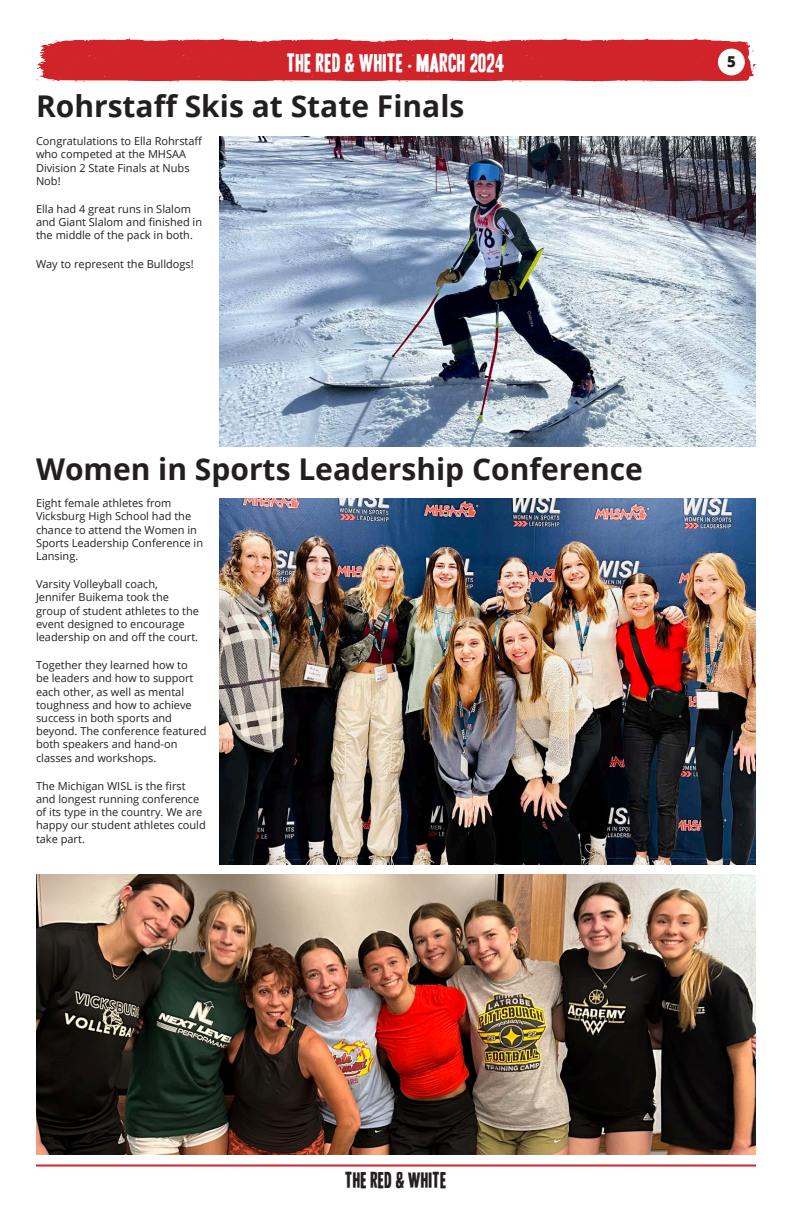
<style>
.page{position:relative;width:792px;height:1224px;background:#fff}
.page>*{position:absolute;margin:0;border:0;box-sizing:border-box;transform-origin:0 0}
.t1{font:700 30px "Open Sans";color:#231f20}
.t2{font:23px "Vivela Rivoluzione Vivela Rivoluz";color:#fff}
.t3{font:20px "Vivela Rivoluzione Vivela Rivoluz";color:#231f20}
.t4{font:800 15px "Open Sans";color:#231f20}
.t5{font:11px/13.2px "Open Sans";color:#231f20}
.s1{font-family:"Open Sans";font-weight:800;font-size:16px}
</style>
<div class="page">
<hr style="left:36px;top:1165px;width:720px;height:2px;background:#d1232a">
<img style="left:36px;top:38px;width:720px;height:44px">
<div style="left:718px;top:49px;width:27px;height:26px;background:#fff;border-radius:50%"></div>
<img style="left:219px;top:499px;width:537px;height:366px">
<img style="left:36px;top:875px;width:720px;height:280px">
<img style="left:219px;top:137px;width:537px;height:310px">
<h2 class="t2" style="left:287px;top:53px;width:220px">THE RED &amp; WHITE <span class="s1">·</span> MARCH 2024</h2>
<h3 class="t4" style="left:727px;top:50px;width:10px">5</h3>
<p class="t1" style="left:36px;top:85px;width:430px">Rohrstaff Skis at State Finals</p>
<p class="t5" style="left:36px;top:134px;width:168px">Congratulations to Ella Rohrstaff who competed at the MHSAA<br>Division 2 State Finals at Nubs<br>Nob!</p>
<p class="t5" style="left:36px;top:202px;width:168px">Ella had 4 great runs in Slalom and Giant Slalom and finished in the middle of the pack in both.</p>
<p class="t5" style="left:36px;top:257px;width:159px">Way to represent the Bulldogs!</p>
<p class="t1" style="left:36px;top:448px;width:609px">Women in Sports Leadership Conference</p>
<p class="t5" style="left:36px;top:496px;width:169px">Eight female athletes from<br>Vicksburg High School had the chance to attend the Women in<br>Sports Leadership Conference in<br>Lansing.</p>
<p class="t5" style="left:36px;top:577px;width:165px">Varsity Volleyball coach,<br>Jennifer Buikema took the group of student athletes to the event designed to encourage leadership on and off the court.</p>
<p class="t5" style="left:36px;top:658px;width:172px">Together they learned how to<br>be leaders and how to support each other, as well as mental toughness and how to achieve success in both sports and beyond. The conference featured both speakers and hand-on classes and workshops.</p>
<p class="t5" style="left:36px;top:779px;width:171px">The Michigan WISL is the first and longest running conference of its type in the country. We are happy our student athletes could take part.</p>
<h3 class="t3" style="left:345px;top:1171px;width:103px">THE RED &amp; WHITE</h3>
</div>
